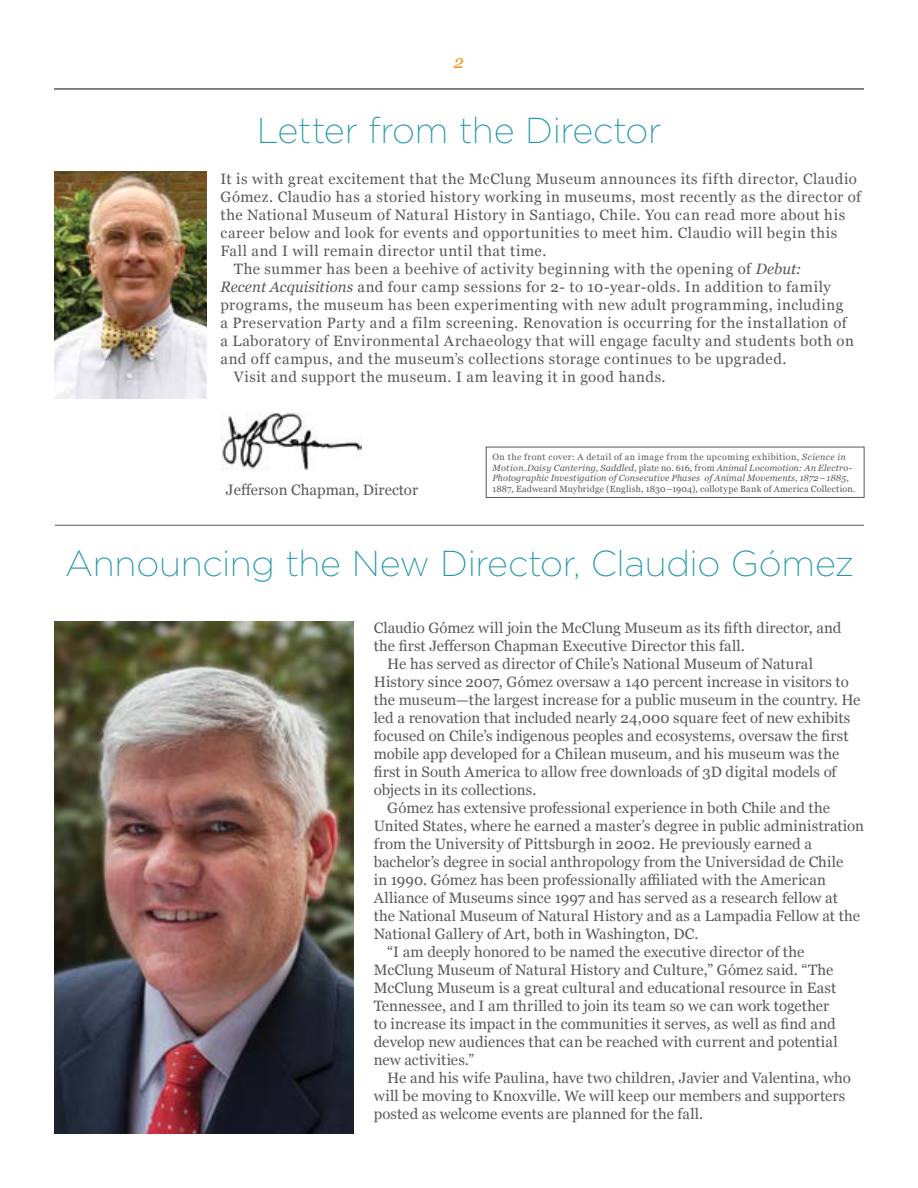
<style>
.page{position:relative;width:918px;height:1188px;background:#fff}
.page>*{position:absolute;margin:0;border:0;box-sizing:border-box;transform-origin:0 0}
.New_Story_Heading{font:200 36px "Gotham";letter-spacing:-.01em;color:#2097a9}
.t1{font:italic 18px "Georgia";color:#f7941e}
.New_Paragraph{font:15px/18px "Georgia";letter-spacing:.005em;color:#58595b}
.New_Paragraph_-_inde{font:15px/18px "Georgia";letter-spacing:.035em;color:#58595b}
.New_Paragraph-2{font:9px/10.5px "Georgia";letter-spacing:.035em;color:#58595b}
.s1{font-style:italic}
</style>
<div class="page">
<div style="left:486px;top:447px;width:378px;height:51px;border:1px solid #58595b"></div>
<hr style="left:54px;top:88px;width:810px;height:2px;background:#58595b">
<img style="left:54px;top:172px;width:153px;height:227px">
<hr style="left:55px;top:525px;width:809px;height:1px;background:#58595b">
<img style="left:222px;top:413px;width:139px;height:58px">
<img style="left:54px;top:621px;width:300px;height:513px">
<p class="t1" style="left:454px;top:48px;width:12px">2</p>
<p class="New_Story_Heading" style="left:257px;top:108px;width:406px">Letter from the Director</p>
<p class="New_Paragraph_-_inde" style="left:220px;top:169px;width:642px">It is with great excitement that the McClung Museum announces its fifth director, Claudio Gómez. Claudio has a storied history working in museums, most recently as the director of the National Museum of Natural History in Santiago, Chile. You can read more about his career below and look for events and opportunities to meet him. Claudio will begin this Fall and I will remain director until that time.</p>
<p class="New_Paragraph_-_inde" style="left:220px;top:259px;width:635px;text-indent:14px">The summer has been a beehive of activity beginning with the opening of <span class="s1">Debut:<br>Recent Acquisitions</span> and four camp sessions for 2- to 10-year-olds. In addition to family programs, the museum has been experimenting with new adult programming, including a Preservation Party and a film screening. Renovation is occurring for the installation of a Laboratory of Environmental Archaeology that will engage faculty and students both on and off campus, and the museum’s collections storage continues to be upgraded.</p>
<p class="New_Paragraph_-_inde" style="left:234px;top:367px;width:433px">Visit and support the museum. I am leaving it in good hands.</p>
<p class="New_Paragraph" style="left:226px;top:481px;width:194px">Jefferson Chapman, Director</p>
<p class="New_Paragraph-2" style="left:492px;top:452px;width:364px">On the front cover: A detail of an image from the upcoming exhibition, <span class="s1">Science in Motion.Daisy Cantering, Saddled</span>, plate no. 616, from <span class="s1">Animal Locomotion: An Electro-Photographic Investigation of Consecutive Phases of Animal Movements, 1872–1885</span>, 1887, Eadweard Muybridge (English, 1830–1904), collotype Bank of America Collection.</p>
<p class="New_Story_Heading" style="left:65px;top:541px;width:790px">Announcing the New Director, Claudio Gómez</p>
<p class="New_Paragraph" style="left:374px;top:618px;width:469px">Claudio Gómez will join the McClung Museum as its fifth director, and the first Jefferson Chapman Executive Director this fall.</p>
<p class="New_Paragraph" style="left:374px;top:654px;width:488px;text-indent:14px">He has served as director of Chile’s National Museum of Natural History since 2007, Gómez oversaw a 140 percent increase in visitors to the museum—the largest increase for a public museum in the country. He led a renovation that included nearly 24,000 square feet of new exhibits focused on Chile’s indigenous peoples and ecosystems, oversaw the first mobile app developed for a Chilean museum, and his museum was the first in South America to allow free downloads of 3D digital models of objects in its collections.</p>
<p class="New_Paragraph" style="left:374px;top:798px;width:492px;text-indent:14px">Gómez has extensive professional experience in both Chile and the United States, where he earned a master’s degree in public administration from the University of Pittsburgh in 2002. He previously earned a bachelor’s degree in social anthropology from the Universidad de Chile<br>in 1990. Gómez has been professionally affiliated with the American Alliance of Museums since 1997 and has served as a research fellow at<br>the National Museum of Natural History and as a Lampadia Fellow at the National Gallery of Art, both in Washington, DC.</p>
<p class="New_Paragraph" style="left:374px;top:942px;width:465px;text-indent:14px">“I am deeply honored to be named the executive director of the McClung Museum of Natural History and Culture,” Gómez said. “The McClung Museum is a great cultural and educational resource in East Tennessee, and I am thrilled to join its team so we can work together to increase its impact in the communities it serves, as well as find and develop new audiences that can be reached with current and potential new activities.”</p>
<p class="New_Paragraph" style="left:374px;top:1068px;width:479px;text-indent:14px">He and his wife Paulina, have two children, Javier and Valentina, who will be moving to Knoxville. We will keep our members and supporters posted as welcome events are planned for the fall.</p>
</div>
